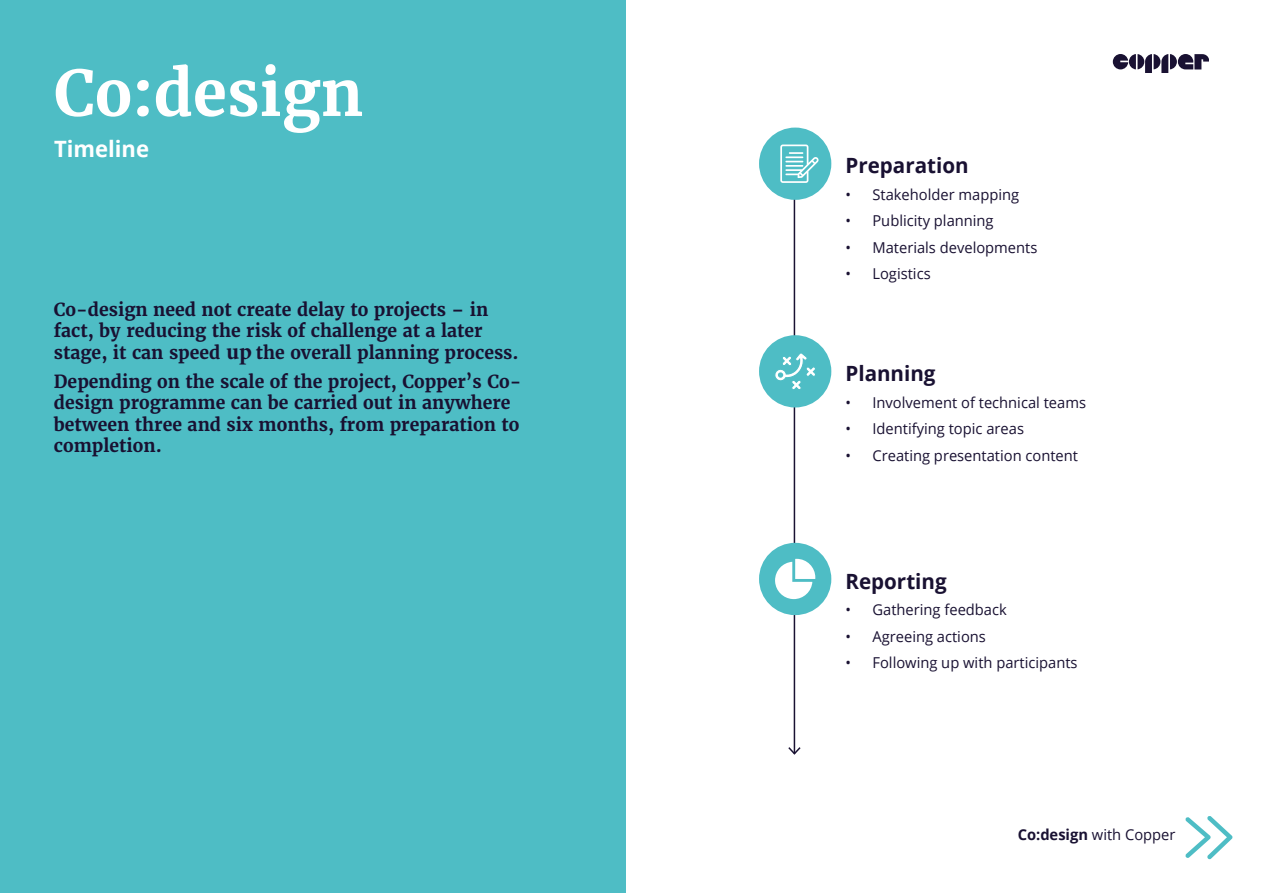
<style>
.page{position:relative;width:1263px;height:893px;background:#fff}
.page>*{position:absolute;margin:0;border:0;box-sizing:border-box;transform-origin:0 0}
.t1{font:700 63px "Merriweather";color:#fff}
.t2{font:700 22.5px "Open Sans";color:#fff}
.t3{font:700 21px "Open Sans";color:#191132}
.t4{font:700 18px/21.6px "Merriweather";color:#191132}
.t5{font:15px "Open Sans";color:#191132}
.s1{font-family:"Minion Pro";font-size:24px}
.s2{font-weight:700}
</style>
<div class="page">
<svg style="left:1178px;top:54px;width:15px;height:15px"></svg>
<svg style="left:1194px;top:54px;width:15px;height:15px"></svg>
<svg style="left:1113px;top:54px;width:64px;height:19px"></svg>
<svg style="left:1185px;top:816px;width:47px;height:43px"></svg>
<div style="left:0;top:0;width:625px;height:893px;background:#4ebdc5"></div>
<hr style="left:794px;top:155px;width:1px;height:599px;background:#191132">
<svg style="left:788px;top:745px;width:13px;height:10px"></svg>
<div style="left:759px;top:128px;width:72px;height:72px;background:#4ebdc5;border-radius:50%"></div>
<div style="left:759px;top:335px;width:72px;height:72px;background:#4ebdc5;border-radius:50%"></div>
<div style="left:759px;top:543px;width:72px;height:72px;background:#4ebdc5;border-radius:50%"></div>
<svg style="left:775px;top:353px;width:40px;height:37px"></svg>
<svg style="left:780px;top:145px;width:39px;height:38px"></svg>
<svg style="left:775px;top:559px;width:40px;height:40px"></svg>
<h1 class="t1" style="left:54px;top:53px;width:311px">Co:design</h1>
<p class="t2" style="left:54px;top:133px;width:97px">Timeline</p>
<p class="t4" style="left:54px;top:298px;width:466px">Co-design need not create delay to projects – in fact, by reducing the risk of challenge at a later stage, it can speed <span class="s1">up</span> the overall planning process.</p>
<p class="t4" style="left:54px;top:370px;width:469px">Depending on the scale of the project, Copper’s Co&shy;design programme can be carried out in anywhere between three and six months, from preparation to completion.</p>
<p class="t3" style="left:845px;top:151px;width:125px">Preparation</p>
<p class="t5" style="left:845px;top:184px;width:175px">• Stakeholder mapping</p>
<p class="t5" style="left:845px;top:211px;width:150px">• Publicity planning</p>
<p class="t5" style="left:845px;top:237px;width:193px">• Materials developments</p>
<p class="t5" style="left:845px;top:264px;width:87px">• Logistics</p>
<p class="t3" style="left:845px;top:359px;width:92px">Planning</p>
<p class="t5" style="left:845px;top:392px;width:242px">• Involvement of technical teams</p>
<p class="t5" style="left:845px;top:418px;width:180px">• Identifying topic areas</p>
<p class="t5" style="left:845px;top:445px;width:234px">• Creating presentation content</p>
<p class="t3" style="left:845px;top:566px;width:103px">Reporting</p>
<p class="t5" style="left:845px;top:599px;width:163px">• Gathering feedback</p>
<p class="t5" style="left:845px;top:626px;width:142px">• Agreeing actions</p>
<p class="t5" style="left:845px;top:652px;width:234px">• Following up with participants</p>
<p class="t5" style="left:1018px;top:825px;width:159px"><span class="s2">Co:design</span> with Copper</p>
</div>
